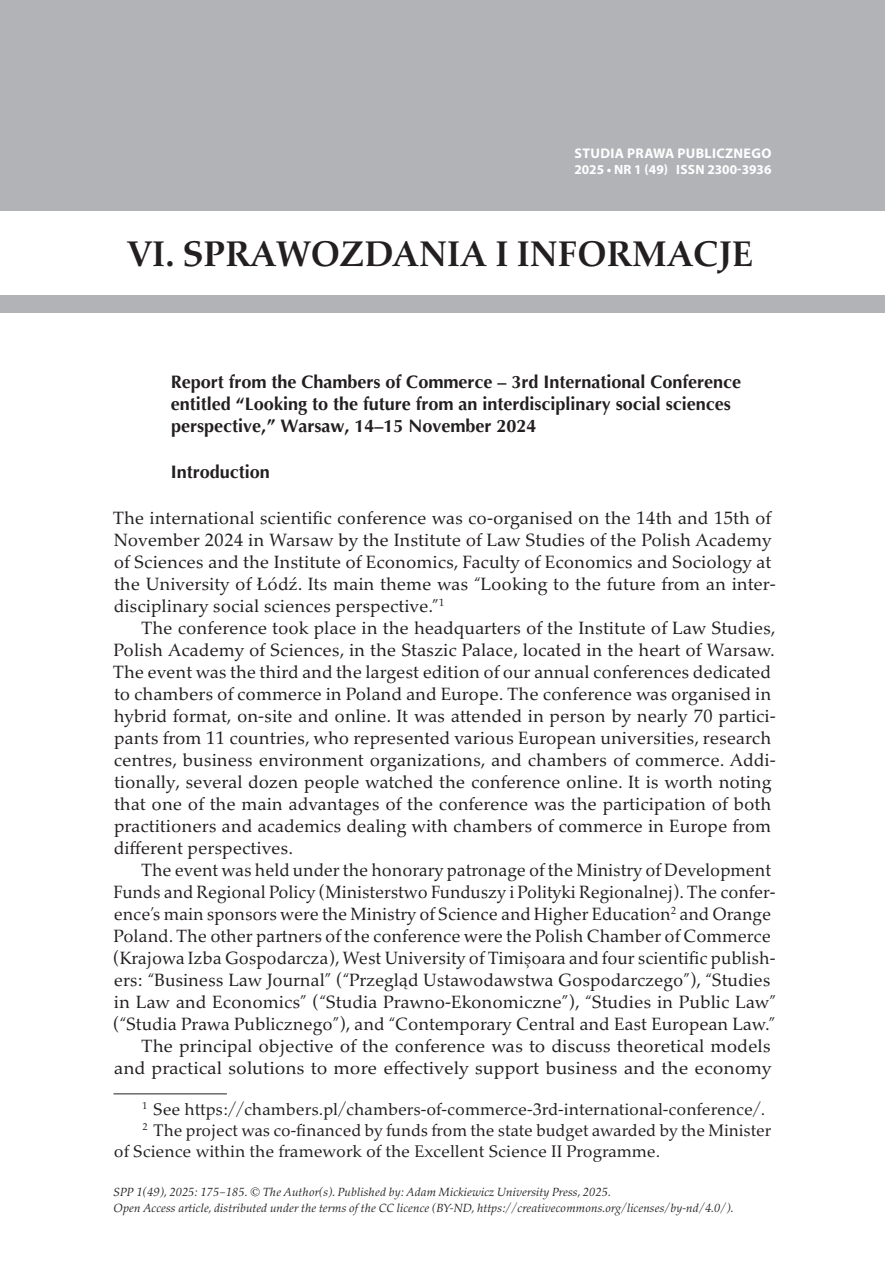
<style>
.page{position:relative;width:885px;height:1276px;background:#fff}
.page>*{position:absolute;margin:0;border:0;box-sizing:border-box;transform-origin:0 0}
.t1{font:700 36px "Palatino Nova Pro";color:#231f20}
.t2{font:18px/22px "Palatino Nova Pro";color:#231f20}
.t3{font:700 18px/22px "Optima";color:#231f20}
.t4{font:17px "Palatino Nova Pro";color:#231f20}
.t5{font:700 14px "Myriad Pro";letter-spacing:.025em;color:#fff}
.t6{font:700 13.4px "Myriad Pro";color:#fff}
.t7{font:italic 12px/16px "Palatino Nova Pro";color:#231f20}
</style>
<div class="page">
<div style="left:0;top:0;width:884px;height:211px;background:#b2b3b7"></div>
<div style="left:0;top:296px;width:884px;height:17px;background:#b2b3b7"></div>
<hr style="left:113px;top:1093px;width:114px;height:1px;background:#231f20">
<p class="t5" style="left:574px;top:144px;width:198px">STUDIA PRAWA PUBLICZNEGO</p>
<p class="t6" style="left:574px;top:161px;width:198px">2025 • NR 1 (49) ISSN 2300-3936</p>
<h1 class="t1" style="left:127px;top:233px;width:627px">VI. SPRAWOZDANIA I INFORMACJE</h1>
<p class="t3" style="left:171px;top:371px;width:572px">Report from the Chambers of Commerce – 3rd International Conference entitled “Looking to the future from an interdisciplinary social sciences perspective,” Warsaw, 14–15 November 2024</p>
<p class="t3" style="left:171px;top:461px;width:101px">Introduction</p>
<p class="t2" style="left:113px;top:507px;width:664px">The international scientific conference was co-organised on the 14th and 15th of November 2024 in Warsaw by the Institute of Law Studies of the Polish Academy of Sciences and the Institute of Economics, Faculty of Economics and Sociology at the University of Łódź. Its main theme was “Looking to the future from an inter&shy;disciplinary social sciences perspective.”<sup>1</sup></p>
<p class="t2" style="left:113px;top:617px;width:664px;text-indent:28px">The conference took place in the headquarters of the Institute of Law Studies, Polish Academy of Sciences, in the Staszic Palace, located in the heart of Warsaw.<br>The event was the third and the largest edition of our annual conferences dedicated to chambers of commerce in Poland and Europe. The conference was organised in hybrid format, on-site and online. It was attended in person by nearly 70 partici&shy;pants from 11 countries, who represented various European universities, research centres, business environment organizations, and chambers of commerce. Addi&shy;tionally, several dozen people watched the conference online. It is worth noting that one of the main advantages of the conference was the participation of both practitioners and academics dealing with chambers of commerce in Europe from different perspectives.</p>
<p class="t2" style="left:113px;top:859px;width:664px;text-align:right">The event was held under the honorary patronage of the Ministry of Development Funds and Regional Policy (Ministerstwo Funduszy i Polityki Regionalnej). The confer&shy;ence’s main sponsors were the Ministry of Science and Higher Education<sup>2</sup> and Orange Poland. The other partners of the conference were the Polish Chamber of Commerce (Krajowa Izba Gospodarcza), West University of Timișoara and four scientific publish&shy;ers: “Business Law Journal” (“Przegląd Ustawodawstwa Gospodarczego”), “Studies in Law and Economics” (“Studia Prawno-Ekonomiczne”), “Studies in Public Law” (“Studia Prawa Publicznego”), and “Contemporary Central and East European Law.” The principal objective of the conference was to discuss theoretical models and practical solutions to more effectively support business and the economy</p>
<p class="t4" style="left:142px;top:1099px;width:624px"><sup>1</sup> See https://chambers.pl/chambers-of-commerce-3rd-international-conference/.</p>
<p class="t4" style="left:142px;top:1120px;width:630px"><sup>2</sup> The project was co-financed by funds from the state budget awarded by the Minister</p>
<p class="t4" style="left:114px;top:1141px;width:548px">of Science within the framework of the Excellent Science II Programme.</p>
<p class="t7" style="left:113px;top:1184px;width:622px">SPP 1(49), 2025: 175–185. © The Author(s). Published by: Adam Mickiewicz University Press, 2025.<br>Open Access article, distributed under the terms of the CC licence (BY-ND, https://creativecommons.org/licenses/by-nd/4.0/).</p>
</div>
